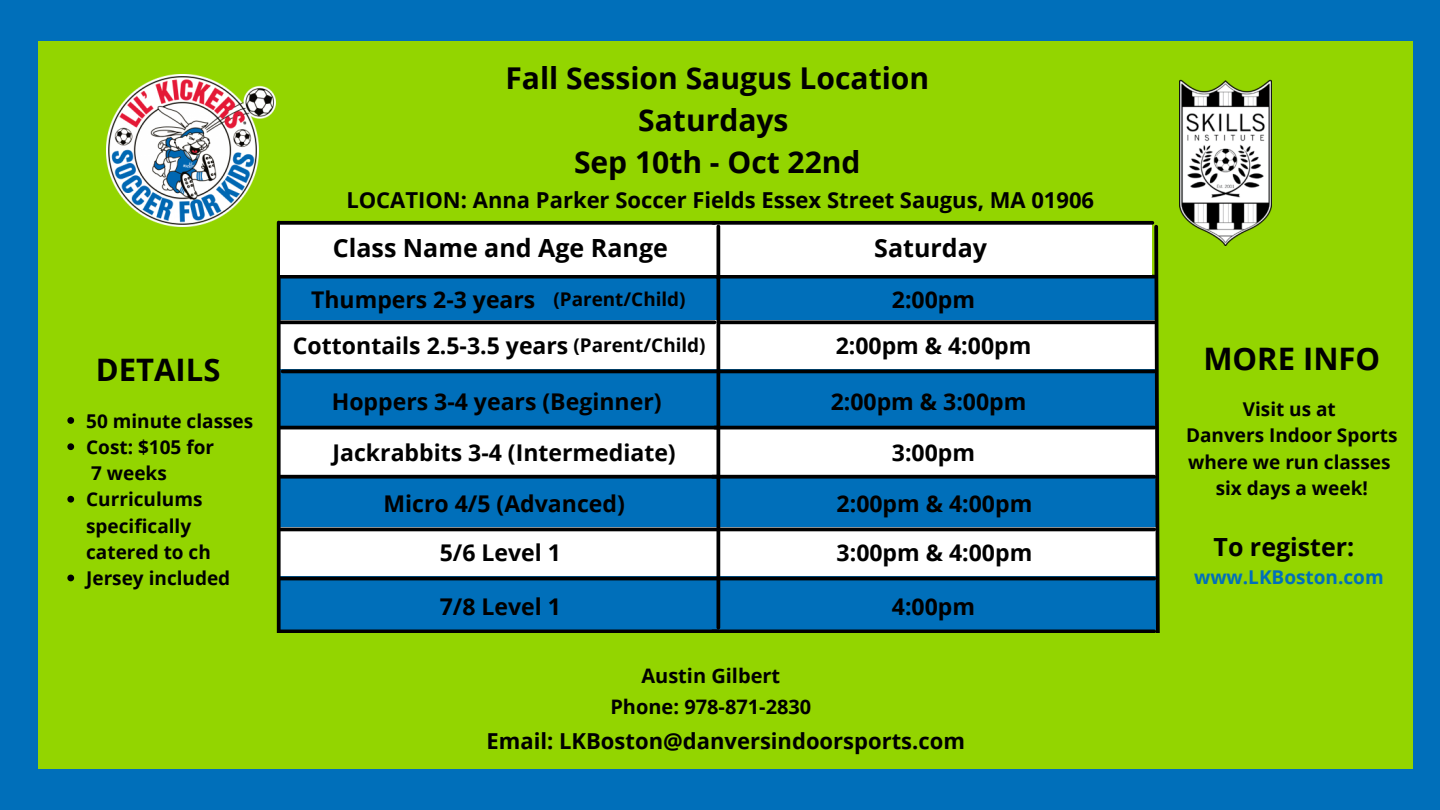
<style>
.page{position:relative;width:1440px;height:810px;background:#006fba}
.page>*{position:absolute;margin:0;border:0;box-sizing:border-box;transform-origin:0 0}
.t1{font:700 31px "Open Sans";color:#000}
.t2{font:700 30px/42px "Open Sans";color:#000;text-align:center}
.t3{font:700 25px "Open Sans";color:#000}
.t4{font:700 23px/50.4px "Open Sans";color:#000;text-align:center}
.t5{font:700 22px "Open Sans";color:#000}
.t6{font:700 20px "Open Sans";color:#000}
.t7{font:700 19px/26.2px "Open Sans";color:#000}
.t8{font:700 19px "Open Sans";color:#006fba}
.t9{font:700 18.9px "Open Sans";color:#000}
</style>
<div class="page">
<div style="left:38px;top:41px;width:1375px;height:728px;background:#93d500"></div>
<img style="left:107px;top:75px;width:169px;height:152px">
<img style="left:1180px;top:79px;width:91px;height:167px">
<div style="left:277px;top:275px;width:879px;height:355px;background:#006fba"></div>
<div style="left:277px;top:320px;width:879px;height:49px;background:#fff"></div>
<div style="left:277px;top:428px;width:879px;height:48px;background:#fff"></div>
<div style="left:277px;top:528px;width:879px;height:48px;background:#fff"></div>
<hr style="left:717px;top:277px;width:3px;height:351px;background:#000">
<svg style="left:281px;top:320px;width:434px;height:4px;background:#1c1c1c"></svg>
<svg style="left:720px;top:320px;width:432px;height:4px;background:#1c1c1c"></svg>
<hr style="left:283px;top:370px;width:435px;height:3px;background:#000">
<hr style="left:279px;top:426px;width:439px;height:3px;background:#000">
<hr style="left:715px;top:426px;width:439px;height:3px;background:#000">
<svg style="left:281px;top:475px;width:432px;height:4px;background:#000b13"></svg>
<svg style="left:713px;top:475px;width:439px;height:4px;background:#000b13"></svg>
<hr style="left:279px;top:528px;width:439px;height:3px;background:#000">
<hr style="left:720px;top:528px;width:434px;height:3px;background:#000">
<hr style="left:279px;top:577px;width:439px;height:3px;background:#000">
<hr style="left:720px;top:577px;width:434px;height:3px;background:#000">
<hr style="left:279px;top:630px;width:439px;height:3px;background:#000">
<hr style="left:713px;top:630px;width:441px;height:3px;background:#000">
<hr style="left:720px;top:370px;width:434px;height:3px;background:#000">
<svg style="left:1152px;top:223px;width:8px;height:410px"></svg>
<svg style="left:281px;top:275px;width:436px;height:4px;background:#000d16"></svg>
<svg style="left:277px;top:223px;width:4px;height:410px;background:#101519"></svg>
<svg style="left:720px;top:275px;width:434px;height:4px;background:#000d16"></svg>
<div style="left:281px;top:221px;width:871px;height:54px;background:#fff"></div>
<svg style="left:279px;top:221px;width:434px;height:4px;background:#131313"></svg>
<svg style="left:713px;top:221px;width:439px;height:4px;background:#131313"></svg>
<hr style="left:717px;top:226px;width:3px;height:52px;background:#000">
<svg style="left:67px;top:417px;width:7px;height:7px"></svg>
<svg style="left:67px;top:443px;width:7px;height:7px"></svg>
<svg style="left:67px;top:496px;width:7px;height:7px"></svg>
<svg style="left:67px;top:575px;width:7px;height:6px"></svg>
<h1 class="t1" style="left:96px;top:348px;width:126px">DETAILS</h1>
<p class="t7" style="left:86px;top:407px;width:169px">50 minute classes<br>Cost: $105 for<br>7 weeks<br>Curriculums specifically catered to ch<br>Jersey included</p>
<h2 class="t2" style="left:505px;top:56px;width:425px">Fall Session Saugus Location<br>Saturdays<br>Sep 10th - Oct 22nd</h2>
<p class="t5" style="left:346px;top:185px;width:749px">LOCATION: Anna Parker Soccer Fields Essex Street Saugus, MA 01906</p>
<p class="t3" style="left:333px;top:231px;width:337px">Class Name and Age Range</p>
<p class="t4" style="left:311px;top:274px;width:226px">Thumpers 2-3 years</p>
<p class="t9" style="left:553px;top:286px;width:134px">(Parent/Child)</p>
<p class="t4" style="left:293px;top:319px;width:277px">Cottontails 2.5-3.5 years</p>
<p class="t9" style="left:573px;top:332px;width:134px">(Parent/Child)</p>
<p class="t4" style="left:332px;top:376px;width:331px">Hoppers 3-4 years (Beginner)</p>
<p class="t4" style="left:333px;top:427px;width:345px">Jackrabbits 3-4 (Intermediate)</p>
<p class="t4" style="left:383px;top:478px;width:243px">Micro 4/5 (Advanced)</p>
<p class="t4" style="left:440px;top:527px;width:123px">5/6 Level 1</p>
<p class="t3" style="left:874px;top:231px;width:114px">Saturday</p>
<p class="t4" style="left:836px;top:276px;width:197px;line-height:45.9px">2:00pm<br>2:00pm &amp; 4:00pm</p>
<p class="t4" style="left:831px;top:376px;width:197px">2:00pm &amp; 3:00pm<br>3:00pm</p>
<p class="t4" style="left:837px;top:479px;width:197px;line-height:48.7px;text-align:left">2:00pm &amp; 4:00pm<br>3:00pm &amp; 4:00pm</p>
<p class="t4" style="left:440px;top:581px;width:123px">7/8 Level 1</p>
<p class="t4" style="left:892px;top:581px;width:85px">4:00pm</p>
<p class="t6" style="left:641px;top:662px;width:140px">Austin Gilbert</p>
<p class="t6" style="left:610px;top:692px;width:202px">Phone: 978-871-2830</p>
<p class="t5" style="left:487px;top:726px;width:480px">Email: LKBoston@danversindoorsports.com</p>
<h1 class="t1" style="left:1203px;top:337px;width:178px">MORE INFO</h1>
<p class="t7" style="left:1186px;top:396px;width:213px;text-align:center">Visit us at<br>Danvers Indoor Sports where we run classes six days a week!</p>
<p class="t3" style="left:1214px;top:529px;width:142px">To register:</p>
<p class="t8" style="left:1194px;top:563px;width:191px">www.LKBoston.com</p>
</div>
